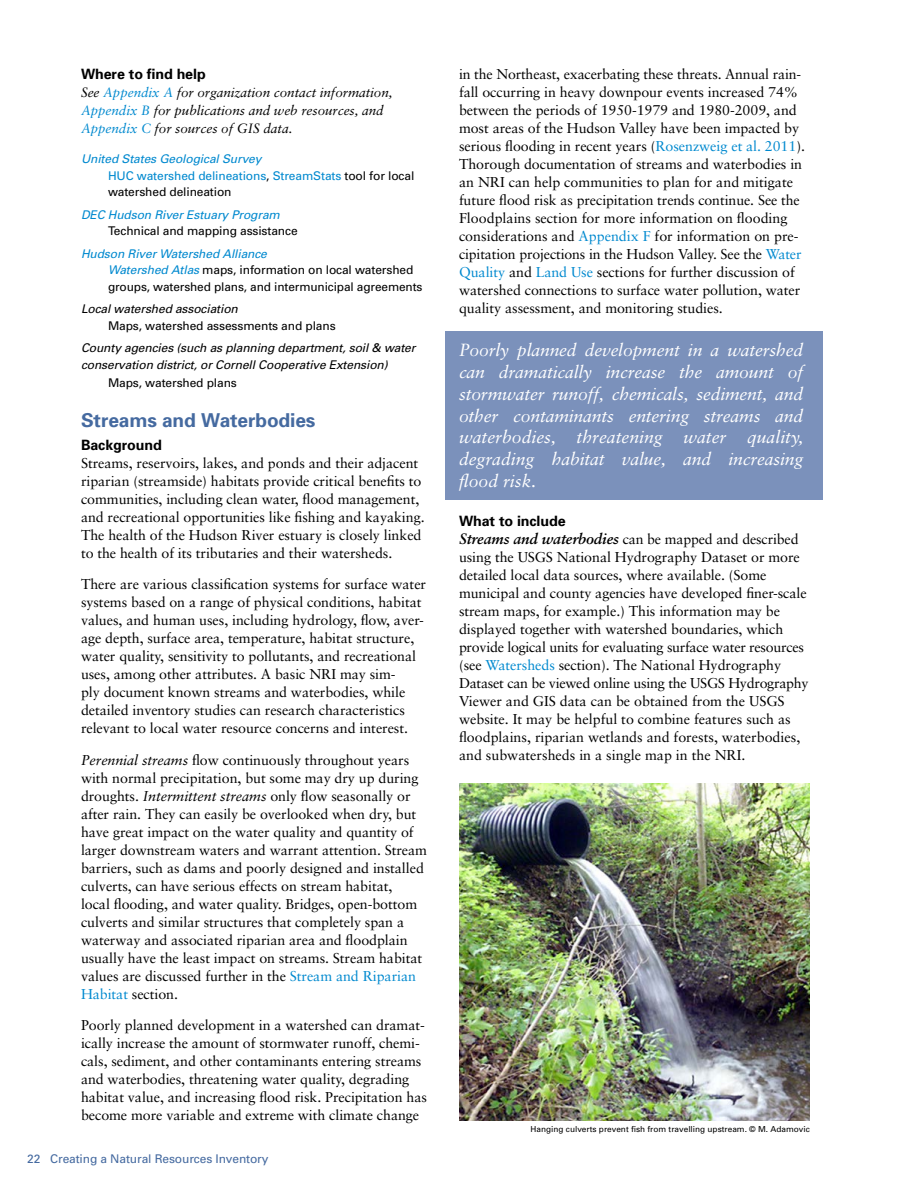
<style>
.page{position:relative;width:918px;height:1188px;background:#fff}
.page>*{position:absolute;margin:0;border:0;box-sizing:border-box;transform-origin:0 0}
.t1{font:700 19.2px "Univers";letter-spacing:-.005em;color:#456aa0}
.t2{font:italic 17.7px/21.8px "Sabon";letter-spacing:-.01em;color:#fff;text-align:justify}
.t3{font:14.25px/18px "Sabon";letter-spacing:-.005em;color:#000}
.t4{font:700 14.25px "Univers";letter-spacing:-.005em;color:#000}
.t5{font:italic 13.5px "Sabon";letter-spacing:-.005em;color:#000}
.t6{font:12px/16.5px "Univers";letter-spacing:-.01em;color:#000}
.t7{font:italic 12px/16.5px "Univers";letter-spacing:-.01em;color:#000}
.t8{font:italic 12px "Univers";letter-spacing:-.01em;color:#0089cf}
.t9{font:12px/16.5px "Univers";letter-spacing:-.01em;color:#0089cf}
.t10{font:12px "Univers";letter-spacing:-.01em;color:#456aa0}
.t11{font:8.25px "Univers";color:#000}
.s1{color:#0089cf}
.s2{color:#000}
.s3{font-style:italic;color:#0089cf}
.s4{font-style:italic}
.s5{font-weight:700;font-style:italic;font-size:15px}
</style>
<div class="page">
<img style="left:459px;top:783px;width:351px;height:337px">
<div style="left:446px;top:331px;width:378px;height:169px;background:#7b91bb"></div>
<p class="t4" style="left:81px;top:65px;width:126px">Where to find help</p>
<p class="t5" style="left:81px;top:85px;width:313px">See <span class="s1">Appendix A</span> for organization contact information,</p>
<p class="t5" style="left:81px;top:103px;width:304px"><span class="s1">Appendix B</span> for publications and web resources, and</p>
<p class="t5" style="left:81px;top:121px;width:213px"><span class="s1">Appendix C</span> for sources of GIS data.</p>
<p class="t8" style="left:81px;top:151px;width:182px">United States Geological Survey</p>
<p class="t9" style="left:108px;top:167px;width:308px">HUC watershed delineations<span class="s2">,</span> StreamStats <span class="s2">tool for local watershed delineation</span></p>
<p class="t8" style="left:81px;top:207px;width:200px">DEC Hudson River Estuary Program</p>
<p class="t6" style="left:108px;top:222px;width:191px">Technical and mapping assistance</p>
<p class="t8" style="left:81px;top:246px;width:188px">Hudson River Watershed Alliance</p>
<p class="t6" style="left:108px;top:261px;width:316px"><span class="s3">Watershed Atlas</span> maps, information on local watershed groups, watershed plans, and intermunicipal agreements</p>
<p class="t7" style="left:81px;top:300px;width:158px">Local watershed association</p>
<p class="t6" style="left:108px;top:317px;width:229px">Maps, watershed assessments and plans</p>
<p class="t7" style="left:81px;top:339px;width:336px">County agencies (such as planning department, soil &amp; water conservation district, or Cornell Cooperative Extension)</p>
<p class="t6" style="left:108px;top:374px;width:130px">Maps, watershed plans</p>
<p class="t1" style="left:81px;top:408px;width:236px">Streams and Waterbodies</p>
<p class="t4" style="left:81px;top:435px;width:82px">Background</p>
<p class="t3" style="left:81px;top:454px;width:345px">Streams, reservoirs, lakes, and ponds and their adjacent riparian (streamside) habitats provide critical benefits to communities, including clean water, flood management, and recreational opportunities like fishing and kayaking.<br>The health of the Hudson River estuary is closely linked to the health of its tributaries and their watersheds.</p>
<p class="t3" style="left:81px;top:575px;width:347px">There are various classification systems for surface water systems based on a range of physical conditions, habitat values, and human uses, including hydrology, flow, aver&shy;age depth, surface area, temperature, habitat structure, water quality, sensitivity to pollutants, and recreational uses, among other attributes. A basic NRI may sim-<br>ply document known streams and waterbodies, while detailed inventory studies can research characteristics relevant to local water resource concerns and interest.</p>
<p class="t3" style="left:81px;top:751px;width:348px"><span class="s4">Perennial streams</span> flow continuously throughout years with normal precipitation, but some may dry up during droughts. <span class="s4">Intermittent streams</span> only flow seasonally or after rain. They can easily be overlooked when dry, but have great impact on the water quality and quantity of larger downstream waters and warrant attention. Stream barriers, such as dams and poorly designed and installed culverts, can have serious effects on stream habitat,<br>local flooding, and water quality. Bridges, open-bottom culverts and similar structures that completely span a waterway and associated riparian area and floodplain usually have the least impact on streams. Stream habitat values are discussed further in the <span class="s1">Stream and Riparian Habitat</span> section.</p>
<p class="t3" style="left:81px;top:1016px;width:347px">Poorly planned development in a watershed can dramat&shy;ically increase the amount of stormwater runoff, chemi&shy;cals, sediment, and other contaminants entering streams and waterbodies, threatening water quality, degrading habitat value, and increasing flood risk. Precipitation has become more variable and extreme with climate change</p>
<p class="t10" style="left:27px;top:1151px;width:15px">22</p>
<p class="t10" style="left:50px;top:1151px;width:220px">Creating a Natural Resources Inventory</p>
<p class="t3" style="left:459px;top:64px;width:348px">in the Northeast, exacerbating these threats. Annual rain&shy;fall occurring in heavy downpour events increased 74% between the periods of 1950-1979 and 1980-2009, and most areas of the Hudson Valley have been impacted by serious flooding in recent years (<span class="s1">Rosenzweig et al. 2011</span>).<br>Thorough documentation of streams and waterbodies in an NRI can help communities to plan for and mitigate future flood risk as precipitation trends continue. See the Floodplains section for more information on flooding considerations and <span class="s1">Appendix F</span> for information on pre&shy;cipitation projections in the Hudson Valley. See the <span class="s1">Water Quality</span> and <span class="s1">Land Use</span> sections for further discussion of watershed connections to surface water pollution, water quality assessment, and monitoring studies.</p>
<p class="t2" style="left:459px;top:339px;width:346px">Poorly planned development in a watershed can dramatically increase the amount of stormwater runoff, chemicals, sediment, and other contaminants entering streams and waterbodies, threatening water quality, degrading habitat value, and increasing flood risk.</p>
<p class="t4" style="left:459px;top:512px;width:108px">What to include</p>
<p class="t3" style="left:459px;top:530px;width:349px"><span class="s5">Streams and waterbodies</span> can be mapped and described using the USGS National Hydrography Dataset or more detailed local data sources, where available. (Some municipal and county agencies have developed finer-scale stream maps, for example.) This information may be</p>
<p class="t3" style="left:459px;top:620px;width:351px">displayed together with watershed boundaries, which provide logical units for evaluating surface water resources (see <span class="s1">Watersheds</span> section). The National Hydrography Dataset can be viewed online using the USGS Hydrography Viewer and GIS data can be obtained from the USGS website. It may be helpful to combine features such as floodplains, riparian wetlands and forests, waterbodies, and subwatersheds in a single map in the NRI.</p>
<p class="t11" style="left:531px;top:1124px;width:281px">Hanging culverts prevent fish from travelling upstream. © M. Adamovic</p>
</div>
